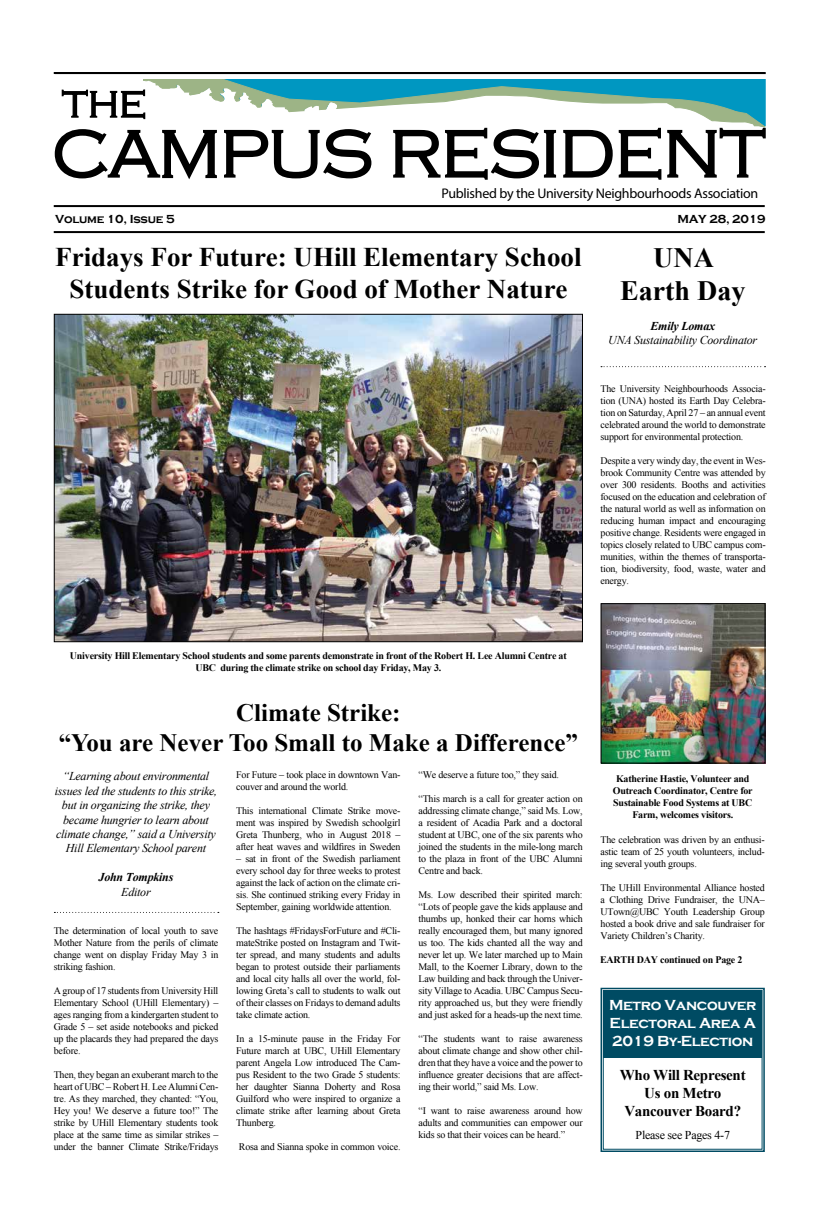
<style>
.page{position:relative;width:819px;height:1224px;background:#fff}
.page>*{position:absolute;margin:0;border:0;box-sizing:border-box;transform-origin:0 0}
.t1{font:700 28px/33.6px "Times New Roman";color:#000;text-align:center}
.t2{font:700 27px/32.4px "Times New Roman";color:#000;text-align:center}
.t3{font:700 25px/30px "Times New Roman";color:#000;text-align:center}
.t4{font:700 15px/18px "Copperplate Gothic";letter-spacing:-.02em;color:#fff;text-align:justify}
.t5{font:700 15px/18px "Times New Roman";letter-spacing:-.02em;color:#000;text-align:center}
.t6{font:14px "Myriad Pro";letter-spacing:-.02em;color:#000}
.t7{font:italic 12px/14.4px "Times New Roman";letter-spacing:-.02em;color:#000;text-align:center}
.t8{font:700 12px "Copperplate Gothic";letter-spacing:-.02em;color:#000}
.t9{font:italic 700 12px "Times New Roman";letter-spacing:-.02em;color:#000}
.t10{font:12px "Times New Roman";letter-spacing:-.02em;color:#000}
.t11{font:10px/12px "Times New Roman";letter-spacing:-.02em;color:#000;text-align:justify}
.t12{font:700 10px/12px "Times New Roman";letter-spacing:-.02em;color:#000;text-align:center}
</style>
<div class="page">
<svg style="left:600px;top:987px;width:165px;height:165px"></svg>
<svg style="left:143px;top:79px;width:623px;height:34px"></svg>
<svg style="left:54px;top:129px;width:318px;height:51px"></svg>
<svg style="left:392px;top:96px;width:374px;height:84px"></svg>
<svg style="left:61px;top:89px;width:85px;height:31px"></svg>
<hr style="left:55px;top:72px;width:711px;height:2px;background:#000">
<hr style="left:54px;top:205px;width:711px;height:2px;background:#000">
<hr style="left:54px;top:231px;width:711px;height:2px;background:#000">
<hr style="left:54px;top:72px;width:711px;height:2px;background:#000">
<img style="left:56px;top:316px;width:525px;height:324px">
<div style="left:603px;top:990px;width:159px;height:68px;background:#004b63"></div>
<svg style="left:54px;top:912px;width:165px;height:1px"></svg>
<svg style="left:601px;top:366px;width:165px;height:1px"></svg>
<img style="left:603px;top:605px;width:161px;height:157px">
<div style="left:601px;top:603px;width:165px;height:161px;border:1px solid #000"></div>
<h3 class="t6" style="left:441px;top:185px;width:319px">Published by the University Neighbourhoods Association</h3>
<p class="t8" style="left:55px;top:212px;width:121px">Volume 10, Issue 5</p>
<p class="t8" style="left:677px;top:212px;width:90px">MAY 28, 2019</p>
<h2 class="t2" style="left:55px;top:240px;width:528px">Fridays For Future: UHill Elementary School<br>Students Strike for Good of Mother Nature</h2>
<h1 class="t1" style="left:620px;top:240px;width:127px">UNA<br>Earth Day</h1>
<p class="t9" style="left:650px;top:318px;width:66px">Emily Lomax</p>
<p class="t7" style="left:608px;top:333px;width:151px">UNA Sustainability Coordinator</p>
<p class="t11" style="left:601px;top:383px;width:167px">The University Neighbourhoods Associa&shy;tion (UNA) hosted its Earth Day Celebra&shy;tion on Saturday, April 27 – an annual event celebrated around the world to demonstrate support for environmental protection.</p>
<p class="t11" style="left:601px;top:455px;width:167px">Despite a very windy day, the event in Wes&shy;brook Community Centre was attended by over 300 residents. Booths and activities focused on the education and celebration of the natural world as well as information on reducing human impact and encouraging positive change. Residents were engaged in topics closely related to UBC campus com&shy;munities, within the themes of transporta&shy;tion, biodiversity, food, waste, water and energy.</p>
<p class="t12" style="left:70px;top:650px;width:498px">University Hill Elementary School students and some parents demonstrate in front of the Robert H. Lee Alumni Centre at<br>UBC during the climate strike on school day Friday, May 3.</p>
<h3 class="t3" style="left:59px;top:697px;width:521px">Climate Strike:<br>“You are Never Too Small to Make a Difference”</h3>
<p class="t7" style="left:55px;top:769px;width:164px">“Learning about environmental issues led the students to this strike, but in organizing the strike, they became hungrier to learn about climate change,” said a University Hill Elementary School parent</p>
<p class="t9" style="left:99px;top:869px;width:76px">John Tompkins</p>
<p class="t7" style="left:121px;top:884px;width:31px">Editor</p>
<p class="t11" style="left:54px;top:925px;width:166px">The determination of local youth to save Mother Nature from the perils of climate change went on display Friday May 3 in striking fashion.</p>
<p class="t11" style="left:54px;top:985px;width:166px">A group of 17 students from University Hill Elementary School (UHill Elementary) – ages ranging from a kindergarten student to Grade 5 – set aside notebooks and picked up the placards they had prepared the days before.</p>
<p class="t11" style="left:54px;top:1069px;width:166px">Then, they began an exuberant march to the heart of UBC – Robert H. Lee Alumni Cen&shy;tre. As they marched, they chanted: “You, Hey you! We deserve a future too!” The strike by UHill Elementary students took place at the same time as similar strikes – under the banner Climate Strike/Fridays</p>
<p class="t11" style="left:236px;top:769px;width:166px">For Future – took place in downtown Van&shy;couver and around the world.</p>
<p class="t11" style="left:236px;top:805px;width:166px">This international Climate Strike move&shy;ment was inspired by Swedish schoolgirl Greta Thunberg, who in August 2018 – after heat waves and wildfires in Sweden</p>
<p class="t11" style="left:236px;top:853px;width:166px">– sat in front of the Swedish parliament every school day for three weeks to protest against the lack of action on the climate cri&shy;sis. She continued striking every Friday in September, gaining worldwide attention.</p>
<p class="t11" style="left:236px;top:925px;width:166px">The hashtags #FridaysForFuture and #Cli&shy;mateStrike posted on Instagram and Twit&shy;ter spread, and many students and adults began to protest outside their parliaments and local city halls all over the world, fol&shy;lowing Greta’s call to students to walk out of their classes on Fridays to demand adults take climate action.</p>
<p class="t11" style="left:236px;top:1033px;width:166px">In a 15-minute pause in the Friday For Future march at UBC, UHill Elementary parent Angela Low introduced The Cam&shy;pus Resident to the two Grade 5 students: her daughter Sianna Doherty and Rosa Guilford who were inspired to organize a climate strike after learning about Greta Thunberg.</p>
<p class="t11" style="left:239px;top:1141px;width:163px">Rosa and Sianna spoke in common voice.</p>
<p class="t11" style="left:418px;top:769px;width:142px">“We deserve a future too,” they said.</p>
<p class="t11" style="left:418px;top:793px;width:166px">“This march is a call for greater action on addressing climate change,” said Ms. Low, a resident of Acadia Park and a doctoral student at UBC, one of the six parents who joined the students in the mile-long march to the plaza in front of the UBC Alumni Centre and back.</p>
<p class="t11" style="left:418px;top:889px;width:166px">Ms. Low described their spirited march: “Lots of people gave the kids applause and thumbs up, honked their car horns which really encouraged them, but many ignored us too. The kids chanted all the way and never let up. We later marched up to Main Mall, to the Koerner Library, down to the Law building and back through the Univer&shy;sity Village to Acadia. UBC Campus Secu&shy;rity approached us, but they were friendly and just asked for a heads-up the next time.</p>
<p class="t11" style="left:418px;top:1033px;width:166px">“The students want to raise awareness about climate change and show other chil&shy;dren that they have a voice and the power to influence greater decisions that are affect&shy;ing their world,” said Ms. Low.</p>
<p class="t11" style="left:418px;top:1105px;width:166px">“I want to raise awareness around how adults and communities can empower our kids so that their voices can be heard.”</p>
<p class="t12" style="left:613px;top:772px;width:141px">Katherine Hastie, Volunteer and<br>Outreach Coordinator, Centre for<br>Sustainable Food Systems at UBC<br>Farm, welcomes visitors.</p>
<p class="t11" style="left:601px;top:834px;width:166px">The celebration was driven by an enthusi&shy;astic team of 25 youth volunteers, includ&shy;ing several youth groups.</p>
<p class="t11" style="left:601px;top:882px;width:166px">The UHill Environmental Alliance hosted a Clothing Drive Fundraiser, the UNA– UTown@UBC Youth Leadership Group hosted a book drive and sale fundraiser for Variety Children’s Charity.</p>
<p class="t12" style="left:600px;top:953px;width:144px">EARTH DAY continued on Page 2</p>
<h3 class="t4" style="left:609px;top:996px;width:149px">Metro Vancouver Electoral Area A 2019 By-Election</h3>
<h3 class="t5" style="left:620px;top:1066px;width:127px">Who Will Represent<br>Us on Metro<br>Vancouver Board?</h3>
<p class="t10" style="left:636px;top:1127px;width:96px">Please see Pages 4-7</p>
</div>
